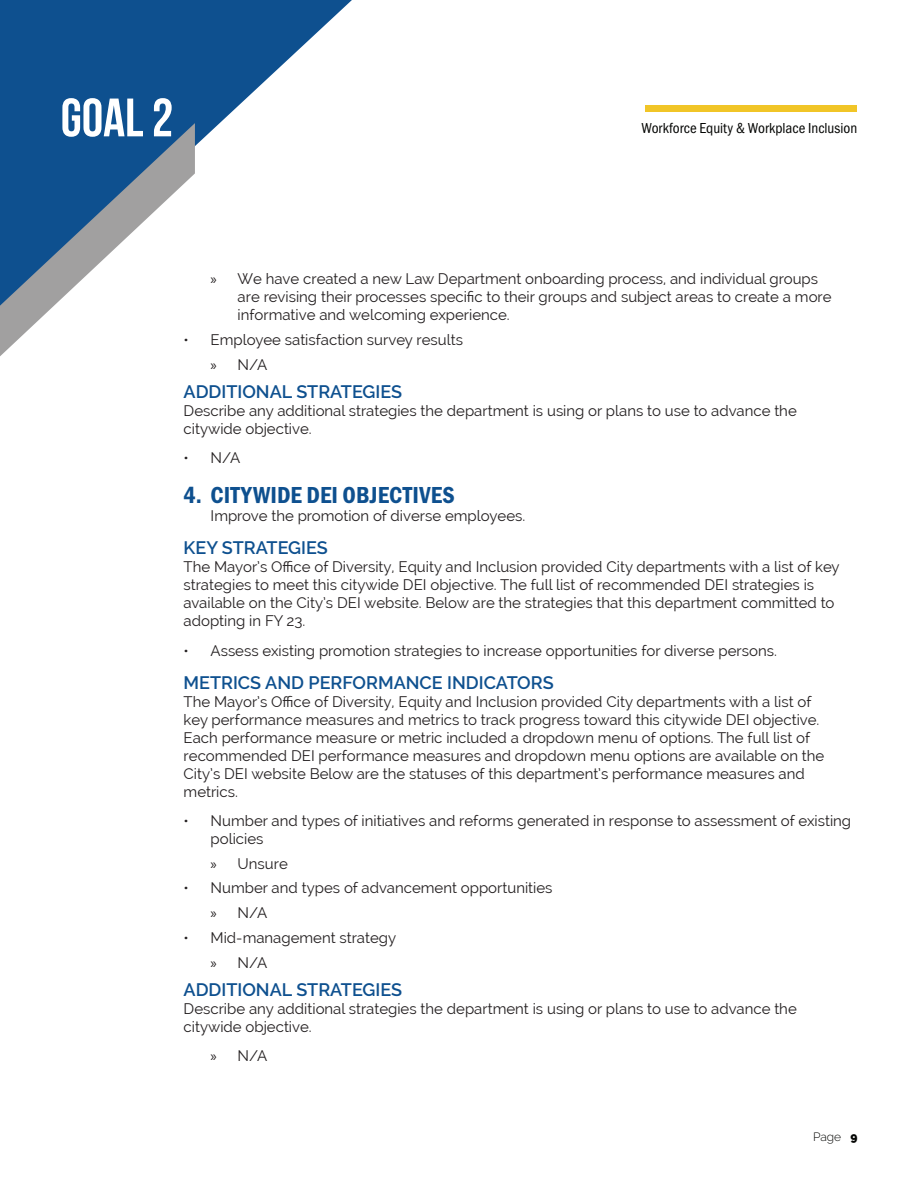
<style>
.page{position:relative;width:918px;height:1188px;background:#fff}
.page>*{position:absolute;margin:0;border:0;box-sizing:border-box;transform-origin:0 0}
.t1{font:700 54px "Bebas Neue";color:#fff}
.t2{font:24px "Franklin Gothic URW Con Dem";letter-spacing:.01em;color:#0e508f}
.t3{font:600 18px "Raleway";color:#0e508f}
.t4{font:15px/18px "Raleway";color:#231f20}
.t5{font:15px "Franklin Gothic URW Cond";color:#040503}
.t6{font:300 12px "Raleway";color:#040503}
.s1{font-family:"Myriad Pro"}
.s2{font-weight:900}
</style>
<div class="page">
<svg style="left:0;top:0;width:352px;height:146px;fill:#0e508f"></svg>
<svg style="left:0;top:123px;width:195px;height:233px"></svg>
<div style="left:646px;top:106px;width:211px;height:6px;background:#f1c527"></div>
<p class="t1" style="left:61px;top:88px;width:114px">Goal 2</p>
<p class="t5" style="left:642px;top:117px;width:217px">Workforce Equity &amp; Workplace Inclusion</p>
<p class="t4" style="left:238px;top:270px;width:596px;text-indent:-27px"><span class="s1">»</span> We have created a new Law Department onboarding process, and individual groups are revising their processes specific to their groups and subject areas to create a more informative and welcoming experience.</p>
<p class="t4" style="left:184px;top:331px;width:281px">• Employee satisfaction survey results</p>
<p class="t4" style="left:211px;top:355px;width:58px"><span class="s1">»</span> N/A</p>
<p class="t3" style="left:184px;top:381px;width:220px">ADDITIONAL STRATEGIES</p>
<p class="t4" style="left:184px;top:402px;width:615px">Describe any additional strategies the department is using or plans to use to advance the citywide objective.</p>
<p class="t4" style="left:184px;top:449px;width:58px">• N/A</p>
<p class="t2" style="left:184px;top:479px;width:273px">4. CITYWIDE DEI OBJECTIVES</p>
<p class="t4" style="left:211px;top:507px;width:316px">Improve the promotion of diverse employees.</p>
<p class="t3" style="left:184px;top:538px;width:146px">KEY STRATEGIES</p>
<p class="t4" style="left:184px;top:558px;width:658px">The Mayor’s Office of Diversity, Equity and Inclusion provided City departments with a list of key strategies to meet this citywide DEI objective. The full list of recommended DEI strategies is available on the City’s DEI website. Below are the strategies that this department committed to adopting in FY 23.</p>
<p class="t4" style="left:184px;top:641px;width:595px">• Assess existing promotion strategies to increase opportunities for diverse persons.</p>
<p class="t3" style="left:184px;top:672px;width:372px">METRICS AND PERFORMANCE INDICATORS</p>
<p class="t4" style="left:184px;top:692px;width:642px">The Mayor’s Office of Diversity, Equity and Inclusion provided City departments with a list of key performance measures and metrics to track progress toward this citywide DEI objective.<br>Each performance measure or metric included a dropdown menu of options. The full list of recommended DEI performance measures and dropdown menu options are available on the City’s DEI website Below are the statuses of this department’s performance measures and metrics.</p>
<p class="t4" style="left:211px;top:812px;width:642px;text-indent:-27px">• Number and types of initiatives and reforms generated in response to assessment of existing policies</p>
<p class="t4" style="left:211px;top:854px;width:79px"><span class="s1">»</span> Unsure</p>
<p class="t4" style="left:184px;top:879px;width:370px">• Number and types of advancement opportunities</p>
<p class="t4" style="left:211px;top:904px;width:58px"><span class="s1">»</span> N/A</p>
<p class="t4" style="left:184px;top:929px;width:214px">• Mid-management strategy</p>
<p class="t4" style="left:211px;top:953px;width:58px"><span class="s1">»</span> N/A</p>
<p class="t3" style="left:184px;top:979px;width:220px">ADDITIONAL STRATEGIES</p>
<p class="t4" style="left:184px;top:1000px;width:615px">Describe any additional strategies the department is using or plans to use to advance the citywide objective.</p>
<p class="t4" style="left:211px;top:1047px;width:58px"><span class="s1">»</span> N/A</p>
<p class="t6" style="left:813px;top:1130px;width:46px">Page <span class="s2">9</span></p>
</div>
